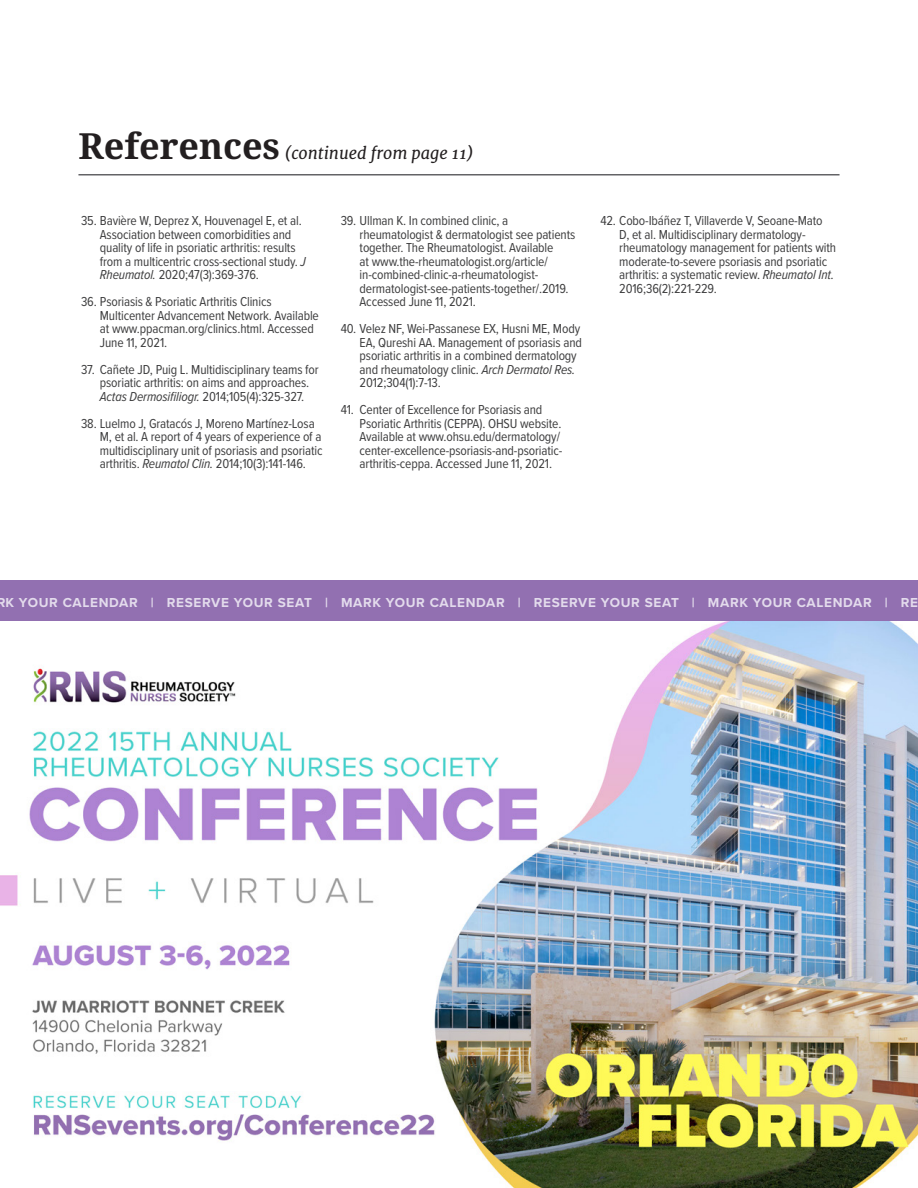
<style>
.page{position:relative;width:918px;height:1188px;background:#fff}
.page>*{position:absolute;margin:0;border:0;box-sizing:border-box;transform-origin:0 0}
.t1{font:italic 16.5px "Merriweather";color:#231f20}
.t2{font:13.5px/13.5px "Proxima Nova Cond";letter-spacing:-.01em;color:#3e3e3f}
.t3{font:700 13.5px "Proxima Nova";letter-spacing:.05em;color:#e3dbec}
.s1{font-family:"Noto Serif";font-weight:700;font-style:normal;font-size:36px}
.s2{font-style:italic}
</style>
<div class="page">
<img style="left:0;top:621px;width:918px;height:567px">
<hr style="left:78px;top:174px;width:762px;height:2px;background:#636366">
<div style="left:0;top:580px;width:918px;height:41px;background:#9270b1"></div>
<p class="t1" style="left:78px;top:143px;width:397px"><span class="s1">References</span> (continued from page 11)</p>
<p class="t2" style="left:100px;top:213px;width:207px;text-indent:-19px">35. Bavière W, Deprez X, Houvenagel E, et al.<br>Association between comorbidities and quality of life in psoriatic arthritis: results from a multicentric cross-sectional study. <span class="s2">J Rheumatol.</span> 2020;47(3):369-376.</p>
<p class="t2" style="left:100px;top:294px;width:221px;text-indent:-19px">36. Psoriasis &amp; Psoriatic Arthritis Clinics Multicenter Advancement Network. Available at www.ppacman.org/clinics.html. Accessed June 11, 2021.</p>
<p class="t2" style="left:100px;top:362px;width:220px;text-indent:-19px">37. Cañete JD, Puig L. Multidisciplinary teams for psoriatic arthritis: on aims and approaches.<br><span class="s2">Actas Dermosifiliogr.</span> 2014;105(4):325-327.</p>
<p class="t2" style="left:100px;top:416px;width:224px;text-indent:-19px">38. Luelmo J, Gratacós J, Moreno Martínez-Losa M, et al. A report of 4 years of experience of a multidisciplinary unit of psoriasis and psoriatic arthritis. <span class="s2">Reumatol Clin.</span> 2014;10(3):141-146.</p>
<p class="t2" style="left:360px;top:213px;width:217px;text-indent:-19px">39. Ullman K. In combined clinic, a rheumatologist &amp; dermatologist see patients together. The Rheumatologist. Available<br>at www.the-rheumatologist.org/article/ in-combined-clinic-a-rheumatologist&shy;dermatologist-see-patients-together/.2019.<br>Accessed June 11, 2021.</p>
<p class="t2" style="left:360px;top:321px;width:224px;text-indent:-19px">40. Velez NF, Wei-Passanese EX, Husni ME, Mody EA, Qureshi AA. Management of psoriasis and psoriatic arthritis in a combined dermatology and rheumatology clinic. <span class="s2">Arch Dermatol Res.<br></span>2012;304(1):7-13.</p>
<p class="t2" style="left:360px;top:402px;width:204px;text-indent:-19px">41. Center of Excellence for Psoriasis and Psoriatic Arthritis (CEPPA). OHSU website.<br>Available at www.ohsu.edu/dermatology/ center-excellence-psoriasis-and-psoriatic&shy;arthritis-ceppa. Accessed June 11, 2021.</p>
<p class="t2" style="left:619px;top:213px;width:218px;text-indent:-19px">42. Cobo-Ibáñez T, Villaverde V, Seoane-Mato D, et al. Multidisciplinary dermatology&shy;rheumatology management for patients with moderate-to-severe psoriasis and psoriatic arthritis: a systematic review. <span class="s2">Rheumatol Int.<br></span>2016;36(2):221-229.</p>
<p class="t3" style="left:-4px;top:592px;width:923px">RK YOUR CALENDAR | RESERVE YOUR SEAT | MARK YOUR CALENDAR | RESERVE YOUR SEAT | MARK YOUR CALENDAR | RE</p>
</div>
